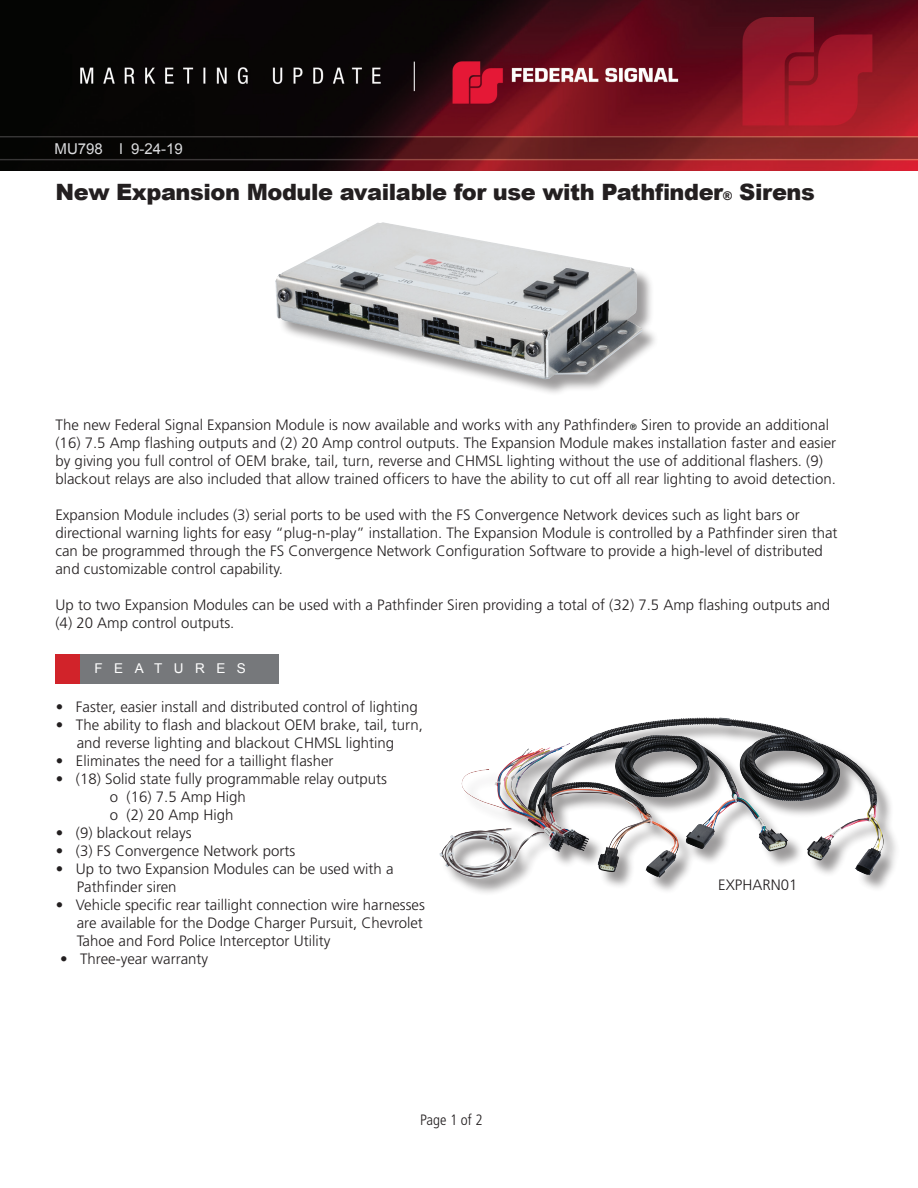
<style>
.page{position:relative;width:918px;height:1188px;background:#fff}
.page>*{position:absolute;margin:0;border:0;box-sizing:border-box;transform-origin:0 0}
.t1{font:900 22.5px "Arial";letter-spacing:-.02em;color:#231f20}
.t2{font:300 15px/18px "Frutiger LT Std";color:#231f20}
.t3{font:15px "Arial";color:#dcdddf}
.t4{font:300 condensed 15px "Frutiger LT Std";color:#231f20}
.t5{font:13.5px "Arial";letter-spacing:.85em;color:#fff}
.s1{font-size:12px}
.s2{font-size:9px;color:#040503}
</style>
<div class="page">
<img style="left:0;top:0;width:918px;height:171px">
<div style="left:56px;top:654px;width:25px;height:29px;background:#d1232a"></div>
<div style="left:81px;top:654px;width:198px;height:29px;background:#76787b"></div>
<div style="left:277px;top:224px;width:383px;height:172px;background:#231f20;opacity:.45"></div>
<img style="left:275px;top:222px;width:368px;height:157px">
<div style="left:442px;top:719px;width:459px;height:177px;background:#231f20;opacity:.45"></div>
<img style="left:653px;top:717px;width:52px;height:4px">
<p class="t3" style="left:55px;top:139px;width:130px">MU798 l 9-24-19</p>
<h1 class="t1" style="left:56px;top:175px;width:761px">New Expansion Module available for use with Pathfinder<span class="s1">®</span> Sirens</h1>
<p class="t2" style="left:55px;top:416px;width:782px">The new Federal Signal Expansion Module is now available and works with any Pathfinder<span class="s2">®</span> Siren to provide an additional (16) 7.5 Amp flashing outputs and (2) 20 Amp control outputs. The Expansion Module makes installation faster and easier by giving you full control of OEM brake, tail, turn, reverse and CHMSL lighting without the use of additional flashers. (9) blackout relays are also included that allow trained officers to have the ability to cut off all rear lighting to avoid detection.</p>
<p class="t2" style="left:55px;top:506px;width:784px">Expansion Module includes (3) serial ports to be used with the FS Convergence Network devices such as light bars or directional warning lights for easy “plug-n-play” installation. The Expansion Module is controlled by a Pathfinder siren that can be programmed through the FS Convergence Network Configuration Software to provide a high-level of distributed and customizable control capability.</p>
<p class="t2" style="left:55px;top:596px;width:776px">Up to two Expansion Modules can be used with a Pathfinder Siren providing a total of (32) 7.5 Amp flashing outputs and (4) 20 Amp control outputs.</p>
<p class="t5" style="left:95px;top:660px;width:153px">FEATURES</p>
<p class="t2" style="left:56px;top:698px;width:363px">• Faster, easier install and distributed control of lighting</p>
<p class="t2" style="left:56px;top:716px;width:369px;text-align:center">• The ability to flash and blackout OEM brake, tail, turn, and reverse lighting and blackout CHMSL lighting</p>
<p class="t2" style="left:56px;top:752px;width:279px">• Eliminates the need for a taillight flasher</p>
<p class="t2" style="left:110px;top:770px;width:279px;text-indent:-54px">• (18) Solid state fully programmable relay outputs o (16) 7.5 Amp High<br>o (2) 20 Amp High</p>
<p class="t2" style="left:56px;top:824px;width:137px">• (9) blackout relays</p>
<p class="t2" style="left:56px;top:842px;width:241px">• (3) FS Convergence Network ports</p>
<p class="t2" style="left:77px;top:860px;width:318px;text-indent:-21px">• Up to two Expansion Modules can be used with a<br>Pathfinder siren</p>
<p class="t2" style="left:77px;top:896px;width:350px;text-indent:-21px">• Vehicle specific rear taillight connection wire harnesses are available for the Dodge Charger Pursuit, Chevrolet<br>Tahoe and Ford Police Interceptor Utility</p>
<p class="t2" style="left:60px;top:950px;width:150px">• Three-year warranty</p>
<p class="t4" style="left:420px;top:1112px;width:64px">Page 1 of 2</p>
<p class="t2" style="left:718px;top:876px;width:81px">EXPHARN01</p>
</div>
